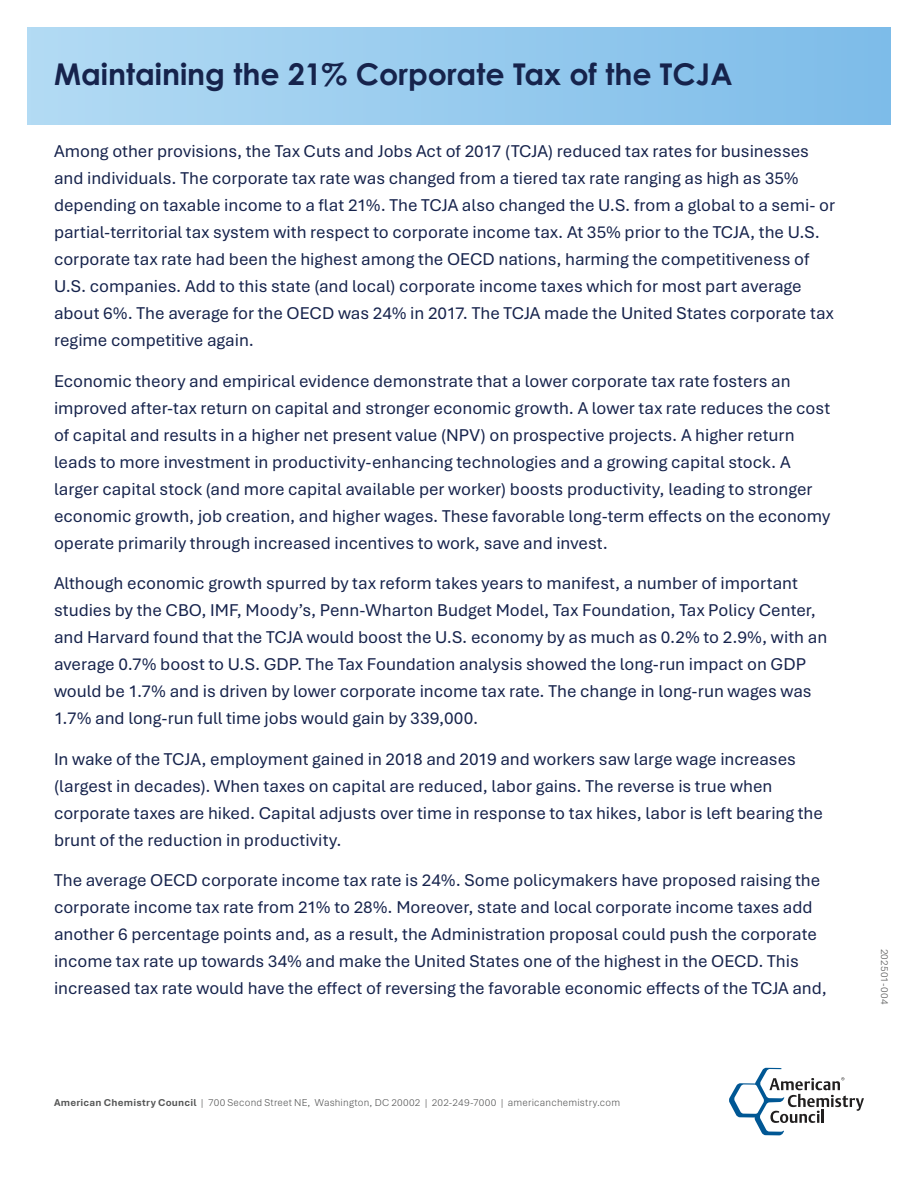
<style>
.page{position:relative;width:918px;height:1188px;background:#fff}
.page>*{position:absolute;margin:0;border:0;box-sizing:border-box;transform-origin:0 0}
.t1{font:700 30px "Century Gothic Pro";color:#16234c}
.t2{font:18px/27px "Aptos";color:#16234c}
.t3{font:300 10.5px "Aptos";letter-spacing:.02em;color:#555656}
.s1{font-weight:700}
</style>
<div class="page">
<div style="left:27px;top:27px;width:864px;height:97px;background:linear-gradient(to right,#b3dbf3,#7dbce9)"></div>
<svg style="left:729px;top:1068px;width:135px;height:67px"></svg>
<p class="t1" style="left:54px;top:55px;width:680px">Maintaining the 21% Corporate Tax of the TCJA</p>
<p class="t2" style="left:54px;top:137px;width:783px">Among other provisions, the Tax Cuts and Jobs Act of 2017 (TCJA) reduced tax rates for businesses and individuals. The corporate tax rate was changed from a tiered tax rate ranging as high as 35% depending on taxable income to a flat 21%. The TCJA also changed the U.S. from a global to a semi- or partial-territorial tax system with respect to corporate income tax. At 35% prior to the TCJA, the U.S. corporate tax rate had been the highest among the OECD nations, harming the competitiveness of U.S. companies. Add to this state (and local) corporate income taxes which for most part average about 6%. The average for the OECD was 24% in 2017. The TCJA made the United States corporate tax regime competitive again.</p>
<p class="t2" style="left:54px;top:367px;width:778px">Economic theory and empirical evidence demonstrate that a lower corporate tax rate fosters an improved after-tax return on capital and stronger economic growth. A lower tax rate reduces the cost of capital and results in a higher net present value (NPV) on prospective projects. A higher return leads to more investment in productivity-enhancing technologies and a growing capital stock. A larger capital stock (and more capital available per worker) boosts productivity, leading to stronger economic growth, job creation, and higher wages. These favorable long-term effects on the economy operate primarily through increased incentives to work, save and invest.</p>
<p class="t2" style="left:54px;top:569px;width:775px">Although economic growth spurred by tax reform takes years to manifest, a number of important studies by the CBO, IMF, Moody’s, Penn-Wharton Budget Model, Tax Foundation, Tax Policy Center, and Harvard found that the TCJA would boost the U.S. economy by as much as 0.2% to 2.9%, with an average 0.7% boost to U.S. GDP. The Tax Foundation analysis showed the long-run impact on GDP would be 1.7% and is driven by lower corporate income tax rate. The change in long-run wages was 1.7% and long-run full time jobs would gain by 339,000.</p>
<p class="t2" style="left:54px;top:745px;width:771px">In wake of the TCJA, employment gained in 2018 and 2019 and workers saw large wage increases (largest in decades). When taxes on capital are reduced, labor gains. The reverse is true when corporate taxes are hiked. Capital adjusts over time in response to tax hikes, labor is left bearing the brunt of the reduction in productivity.</p>
<p class="t2" style="left:54px;top:866px;width:774px">The average OECD corporate income tax rate is 24%. Some policymakers have proposed raising the corporate income tax rate from 21% to 28%. Moreover, state and local corporate income taxes add another 6 percentage points and, as a result, the Administration proposal could push the corporate income tax rate up towards 34% and make the United States one of the highest in the OECD. This increased tax rate would have the effect of reversing the favorable economic effects of the TCJA and,</p>
<p class="t3" style="left:54px;top:1095px;width:568px"><span class="s1">American Chemistry Council</span> | 700 Second Street NE, Washington, DC 20002 | 202-249-7000 | americanchemistry.com</p>
<p class="t3" style="left:892px;top:949px;width:57px;rotate:90deg">202501-004</p>
</div>
